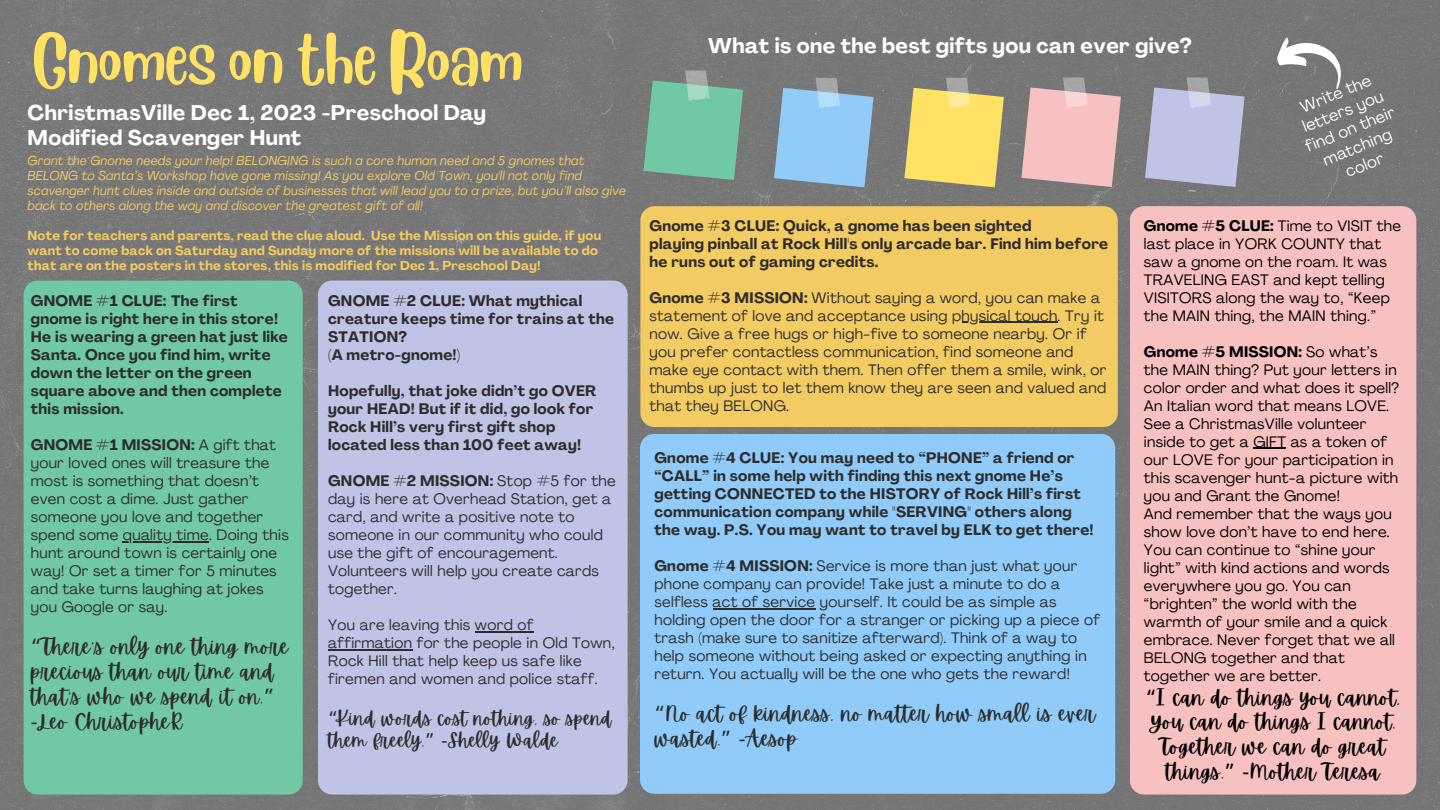
<style>
.page{position:relative;width:1440px;height:810px;background:#777}
.page>*{position:absolute;margin:0;border:0;box-sizing:border-box;transform-origin:0 0}
.t1{font:50.2px "Blueberry";color:#ffe164}
.t2{font:21px/24.7px "Apricots";letter-spacing:.02em;color:#2e2d2d}
.t3{font:700 21px/24.8px "Agrandir";letter-spacing:.02em;color:#fff}
.t4{font:21px/24.8px "Apricots";letter-spacing:.02em;color:#000;text-align:center}
.t5{font:19px/22.5px "Apricots";letter-spacing:.02em;color:#2e2d2d}
.t6{font:16px/19.2px "Agrandir";color:#fff;text-align:center}
.t7{font:15px/18px "Agrandir";letter-spacing:.02em;color:#2e2d2d}
.t8{font:700 15px/18px "Agrandir";letter-spacing:.02em;color:#2e2d2d}
.t9{font:15px/18px "Agrandir";letter-spacing:.02em;color:#000}
.t10{font:italic 12.8px/15px "Agrandir";letter-spacing:.02em;color:#f3cb63}
.t11{font:700 12.8px/15px "Agrandir";letter-spacing:.02em;color:#f3cb63}
.s1{font-weight:700}
.s2{font-family:"Noto Sans Gurmukhi"}
.s3{font-family:"Noto Sans"}
</style>
<div class="page">
<div style="left:24px;top:281px;width:279px;height:514px;background:#71c8a4;border-radius:14px"></div>
<div style="left:640px;top:206px;width:478px;height:221px;background:#f3cb63;border-radius:14px"></div>
<div style="left:640px;top:434px;width:475px;height:360px;background:#90cbf9;border-radius:14px"></div>
<svg style="left:1021px;top:77px;width:100px;height:110px;background:#d8b0b0"></svg>
<svg style="left:904px;top:78px;width:100px;height:109px;background:#dfc86b"></svg>
<svg style="left:644px;top:70px;width:99px;height:110px;background:#75b69b"></svg>
<svg style="left:774px;top:78px;width:100px;height:109px;background:#8cb8da"></svg>
<svg style="left:1145px;top:77px;width:100px;height:110px;background:#aeb1ca"></svg>
<svg style="left:1269px;top:21px;width:82px;height:88px;background:#878787"></svg>
<hr style="left:962px;top:321px;width:96px;height:2px;background:#2e2d2d">
<hr style="left:713px;top:608px;width:103px;height:1px;background:#2e2d2d">
<div style="left:1130px;top:206px;width:286px;height:589px;background:#f7c1c1;border-radius:14px"></div>
<hr style="left:123px;top:541px;width:86px;height:2px;background:#2e2d2d">
<hr style="left:1253px;top:447px;width:33px;height:2px;background:#000">
<div style="left:318px;top:281px;width:310px;height:514px;background:#bfc3e5;border-radius:14px"></div>
<hr style="left:475px;top:631px;width:59px;height:2px;background:#2e2d2d">
<hr style="left:328px;top:649px;width:84px;height:2px;background:#2e2d2d">
<p class="t1" style="left:33px;top:23px;width:491px">Gnomes on the Roam</p>
<p class="t3" style="left:28px;top:102px;width:460px">ChristmasVille Dec 1, 2023 -Preschool Day<br>Modified Scavenger Hunt</p>
<p class="t10" style="left:28px;top:155px;width:600px">Grant the Gnome needs your help! BELONGING is such a core human need and 5 gnomes that BELONG to Santa’s Workshop have gone missing! As you explore Old Town, you'll not only find scavenger hunt clues inside and outside of businesses that will lead you to a prize, but you’ll also give back to others along the way and discover the greatest gift of all!</p>
<p class="t11" style="left:28px;top:230px;width:575px">Note for teachers and parents, read the clue aloud. Use the Mission on this guide, if you want to come back on Saturday and Sunday more of the missions will be available to do that are on the posters in the stores, this is modified for Dec 1, Preschool Day!</p>
<p class="t8" style="left:31px;top:294px;width:259px">GNOME #1 CLUE: The first gnome is right here in this store!<br>He is wearing a green hat just like<br>Santa. Once you find him, write down the letter on the green square above and then complete this mission.</p>
<p class="t7" style="left:31px;top:438px;width:259px"><span class="s1">GNOME #1 MISSION:</span> A gift that your loved ones will treasure the most is something that doesn’t even cost a dime. Just gather someone you love and together spend some quality time. Doing this hunt around town is certainly one way! Or set a timer for 5 minutes and take turns laughing at jokes you Google or say.</p>
<p class="t2" style="left:31px;top:635px;width:259px"><span class="s2">“</span>There’s only one thing more precious than our time and that’s who we spend it on.<span class="s2">”</span></p>
<p class="t2" style="left:31px;top:709px;width:153px"><span class="s3">-</span>Leo ChristopheR</p>
<p class="t8" style="left:328px;top:294px;width:288px">GNOME #2 CLUE: What mythical creature keeps time for trains at the<br>STATION?</p>
<p class="t8" style="left:328px;top:348px;width:134px">(A metro-gnome!)</p>
<p class="t8" style="left:328px;top:384px;width:270px">Hopefully, that joke didn’t go OVER your HEAD! But if it did, go look for Rock Hill’s very first gift shop located less than 100 feet away!</p>
<p class="t7" style="left:328px;top:474px;width:289px"><span class="s1">GNOME #2 MISSION:</span> Stop #5 for the day is here at Overhead Station, get a card, and write a positive note to someone in our community who could use the gift of encouragement.<br>Volunteers will help you create cards together.</p>
<p class="t7" style="left:328px;top:618px;width:288px">You are leaving this word of affirmation for the people in Old Town, Rock Hill that help keep us safe like firemen and women and police staff.</p>
<p class="t5" style="left:328px;top:707px;width:285px"><span class="s2">“</span>Kind words cost nothing, so spend them freely.<span class="s2">”</span> <span class="s3">-</span>Shelly Walde</p>
<p class="t3" style="left:708px;top:36px;width:485px">What is one the best gifts you can ever give?</p>
<p class="t6" style="left:1289px;top:104px;width:97px;rotate:-22deg">Write the letters you find on their matching color</p>
<p class="t8" style="left:650px;top:218px;width:383px">Gnome #3 CLUE: Quick, a gnome has been sighted</p>
<p class="t8" style="left:650px;top:236px;width:460px">playing pinball at Rock Hill's only arcade bar. Find him before he runs out of gaming credits.</p>
<p class="t7" style="left:650px;top:290px;width:459px"><span class="s1">Gnome #3 MISSION:</span> Without saying a word, you can make a statement of love and acceptance using physical touch. Try it now. Give a free hugs or high-five to someone nearby. Or if you prefer contactless communication, find someone and make eye contact with them. Then offer them a smile, wink, or thumbs up just to let them know they are seen and valued and that they BELONG.</p>
<p class="t8" style="left:654px;top:450px;width:441px">Gnome #4 CLUE: You may need to “PHONE” a friend or “CALL” in some help with finding this next gnome He’s getting CONNECTED to the HISTORY of Rock Hill’s first communication company while "SERVING" others along the way. P.S. You may want to travel by ELK to get there!</p>
<p class="t7" style="left:654px;top:558px;width:447px"><span class="s1">Gnome #4 MISSION:</span> Service is more than just what your phone company can provide! Take just a minute to do a selfless act of service yourself. It could be as simple as holding open the door for a stranger or picking up a piece of trash (make sure to sanitize afterward). Think of a way to help someone without being asked or expecting anything in return. You actually will be the one who gets the reward!</p>
<p class="t2" style="left:654px;top:702px;width:442px"><span class="s2">“</span>No act of kindness, no matter how small is ever wasted.<span class="s2">”</span> <span class="s3">-</span>Aesop</p>
<p class="t9" style="left:1144px;top:218px;width:259px"><span class="s1">Gnome #5 CLUE:</span> Time to VISIT the last place in YORK COUNTY that saw a gnome on the roam. It was<br>TRAVELING EAST and kept telling<br>VISITORS along the way to, “Keep the MAIN thing, the MAIN thing.”</p>
<p class="t9" style="left:1144px;top:344px;width:257px"><span class="s1">Gnome #5 MISSION:</span> So what’s the MAIN thing? Put your letters in color order and what does it spell?<br>An Italian word that means LOVE.<br>See a ChristmasVille volunteer inside to get a GIFT as a token of our LOVE for your participation in this scavenger hunt-a picture with you and Grant the Gnome!</p>
<p class="t9" style="left:1144px;top:506px;width:253px">And remember that the ways you show love don’t have to end here.<br>You can continue to “shine your light” with kind actions and words everywhere you go. You can “brighten” the world with the warmth of your smile and a quick embrace. Never forget that we all<br>BELONG together and that together we are better.</p>
<p class="t4" style="left:1146px;top:685px;width:256px"><span class="s2">“</span>I can do things you cannot,<br>You can do things I cannot.<br>Together we can do great things.<span class="s2">”</span> <span class="s3">-</span>Mother Teresa</p>
</div>
